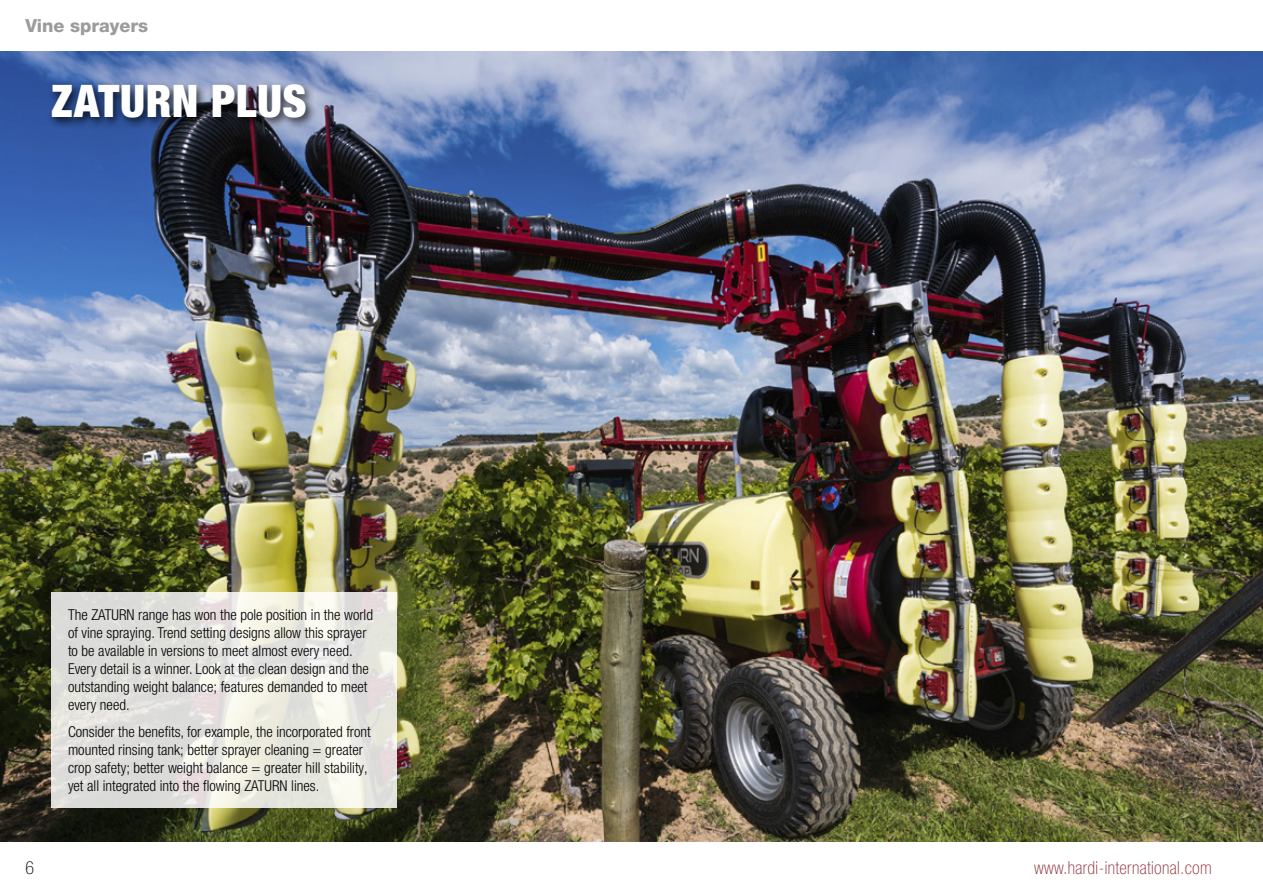
<style>
.page{position:relative;width:1263px;height:893px;background:#fff}
.page>*{position:absolute;margin:0;border:0;box-sizing:border-box;transform-origin:0 0}
.t1{font:900 condensed 45px "Helvetica Neue LT Pro";letter-spacing:.01em;color:#fff}
.t2{font:100 condensed 18px "Helvetica Neue LT Pro";letter-spacing:.02em;color:#8e2930}
.t3{font:800 18px "Helvetica Neue LT Pro";color:#9c9b9b}
.t4{font:100 condensed 18px "Helvetica Neue LT Pro";color:#000}
.t5{font:300 condensed 15px/18px "Helvetica Neue LT Pro";color:#000}
</style>
<div class="page">
<img style="left:0;top:51px;width:1263px;height:791px">
<div style="left:47px;top:80px;width:270px;height:49px;background:#000;opacity:.75"></div>
<svg style="left:51px;top:592px;width:346px;height:216px;background:#e6e5e0"></svg>
<img style="left:1262px;top:51px;width:1px;height:537px">
<p class="t3" style="left:26px;top:15px;width:124px">Vine sprayers</p>
<h1 class="t1" style="left:51px;top:74px;width:257px">ZATURN PLUS</h1>
<p class="t4" style="left:26px;top:857px;width:10px">6</p>
<p class="t5" style="left:68px;top:605px;width:306px">The ZATURN range has won the pole position in the world of vine spraying. Trend setting designs allow this sprayer to be available in versions to meet almost every need.<br>Every detail is a winner. Look at the clean design and the outstanding weight balance; features demanded to meet every need.</p>
<p class="t5" style="left:68px;top:722px;width:304px">Consider the benefits, for example, the incorporated front mounted rinsing tank; better sprayer cleaning = greater crop safety; better weight balance = greater hill stability, yet all integrated into the flowing ZATURN lines.</p>
<p class="t2" style="left:1034px;top:857px;width:179px">www.hardi-international.com</p>
</div>
